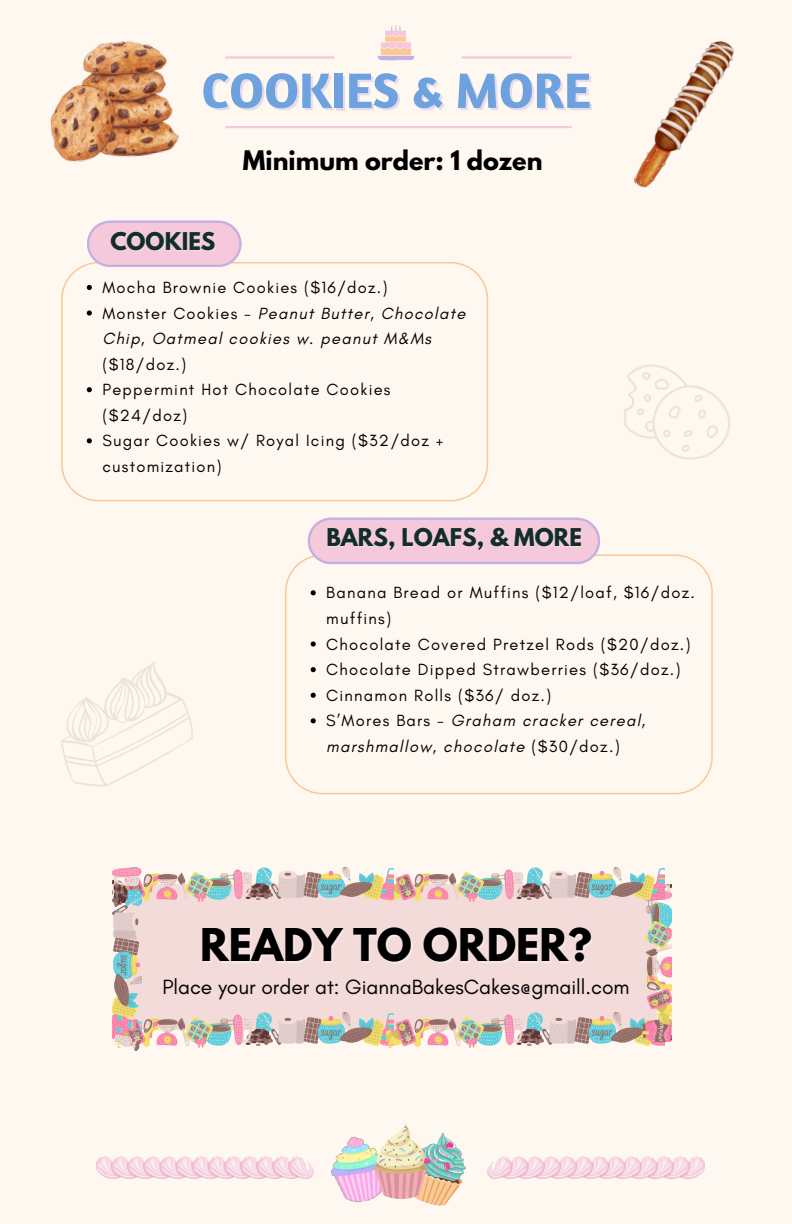
<style>
.page{position:relative;width:792px;height:1224px;background:#fff8f1}
.page>*{position:absolute;margin:0;border:0;box-sizing:border-box;transform-origin:0 0}
.t1{font:700 50.5px "Amaranth";color:#6da2df}
.t2{font:700 40px "League Spartan";color:#000}
.t3{font:700 23.9px "League Spartan";color:#000}
.t4{font:700 21.7px "League Spartan";color:#112e28}
.t5{font:21px "Glacial Indifference";color:#000}
.t6{font:16.5px/25.6px "Glacial Indifference";letter-spacing:.075em;color:#000}
.t7{font:italic 16.5px/25.6px "Glacial Indifference";letter-spacing:.075em;color:#000}
.s1{font-style:normal}
</style>
<div class="page">
<svg style="left:61px;top:662px;width:132px;height:125px"></svg>
<svg style="left:623px;top:364px;width:107px;height:96px"></svg>
<img style="left:96px;top:1156px;width:218px;height:23px">
<img style="left:331px;top:1136px;width:63px;height:67px">
<svg style="left:401px;top:1133px;width:65px;height:73px"></svg>
<img style="left:374px;top:1123px;width:53px;height:75px">
<img style="left:487px;top:1156px;width:218px;height:23px">
<hr style="left:225px;top:126px;width:347px;height:2px;background:#f6c8db">
<img style="left:377px;top:25px;width:38px;height:36px">
<hr style="left:225px;top:56px;width:109px;height:3px;background:#f6c8db">
<hr style="left:462px;top:56px;width:110px;height:3px;background:#f6c8db">
<svg style="left:61px;top:262px;width:427px;height:239px"></svg>
<svg style="left:87px;top:221px;width:155px;height:46px;background:#f1c8dc"></svg>
<svg style="left:87px;top:285px;width:5px;height:5px"></svg>
<svg style="left:87px;top:310px;width:5px;height:6px"></svg>
<svg style="left:87px;top:387px;width:5px;height:5px"></svg>
<svg style="left:87px;top:438px;width:5px;height:5px"></svg>
<svg style="left:285px;top:554px;width:428px;height:240px"></svg>
<svg style="left:308px;top:518px;width:292px;height:46px;background:#f1c7dc"></svg>
<svg style="left:311px;top:590px;width:5px;height:5px"></svg>
<svg style="left:311px;top:641px;width:5px;height:6px"></svg>
<svg style="left:311px;top:667px;width:5px;height:5px"></svg>
<svg style="left:311px;top:693px;width:5px;height:5px"></svg>
<svg style="left:311px;top:718px;width:5px;height:5px"></svg>
<img style="left:50px;top:40px;width:129px;height:123px">
<img style="left:634px;top:40px;width:100px;height:148px">
<div style="left:127px;top:884px;width:530px;height:146px;background:#f2dbd8"></div>
<img style="left:141px;top:1013px;width:246px;height:34px">
<img style="left:387px;top:1013px;width:278px;height:34px">
<img style="left:643px;top:884px;width:29px;height:157px">
<img style="left:394px;top:867px;width:271px;height:35px">
<img style="left:141px;top:867px;width:253px;height:35px">
<img style="left:112px;top:867px;width:29px;height:183px">
<h4 class="t1" style="left:201px;top:59px;width:391px">COOKIES &amp; MORE</h4>
<h5 class="t3" style="left:243px;top:148px;width:301px">Minimum order: 1 dozen</h5>
<p class="t4" style="left:110px;top:230px;width:107px">COOKIES</p>
<p class="t6" style="left:102px;top:274px;width:287px">Mocha Brownie Cookies ($16/doz.)</p>
<p class="t7" style="left:102px;top:300px;width:365px"><span class="s1">Monster Cookies -</span> Peanut Butter, Chocolate<br>Chip, Oatmeal cookies w. peanut M&amp;Ms <span class="s1">($18/doz.)</span></p>
<p class="t6" style="left:102px;top:377px;width:290px">Peppermint Hot Chocolate Cookies ($24/doz)</p>
<p class="t6" style="left:102px;top:428px;width:343px">Sugar Cookies w/ Royal Icing ($32/doz + customization)</p>
<p class="t4" style="left:326px;top:527px;width:257px">BARS, LOAFS, &amp; MORE</p>
<h3 class="t6" style="left:326px;top:580px;width:370px">Banana Bread or Muffins ($12/loaf, $16/doz. muffins)</h3>
<p class="t6" style="left:326px;top:631px;width:366px">Chocolate Covered Pretzel Rods ($20/doz.)</p>
<p class="t6" style="left:326px;top:657px;width:356px">Chocolate Dipped Strawberries ($36/doz.)</p>
<p class="t6" style="left:326px;top:682px;width:226px">Cinnamon Rolls ($36/ doz.)</p>
<p class="t7" style="left:326px;top:708px;width:321px"><span class="s1">S’Mores Bars -</span> Graham cracker cereal, marshmallow, chocolate <span class="s1">($30/doz.)</span></p>
<p class="t2" style="left:200px;top:925px;width:393px">READY TO ORDER?</p>
<h2 class="t5" style="left:162px;top:974px;width:469px">Place your order at: GiannaBakesCakes@gmaill.com</h2>
</div>
